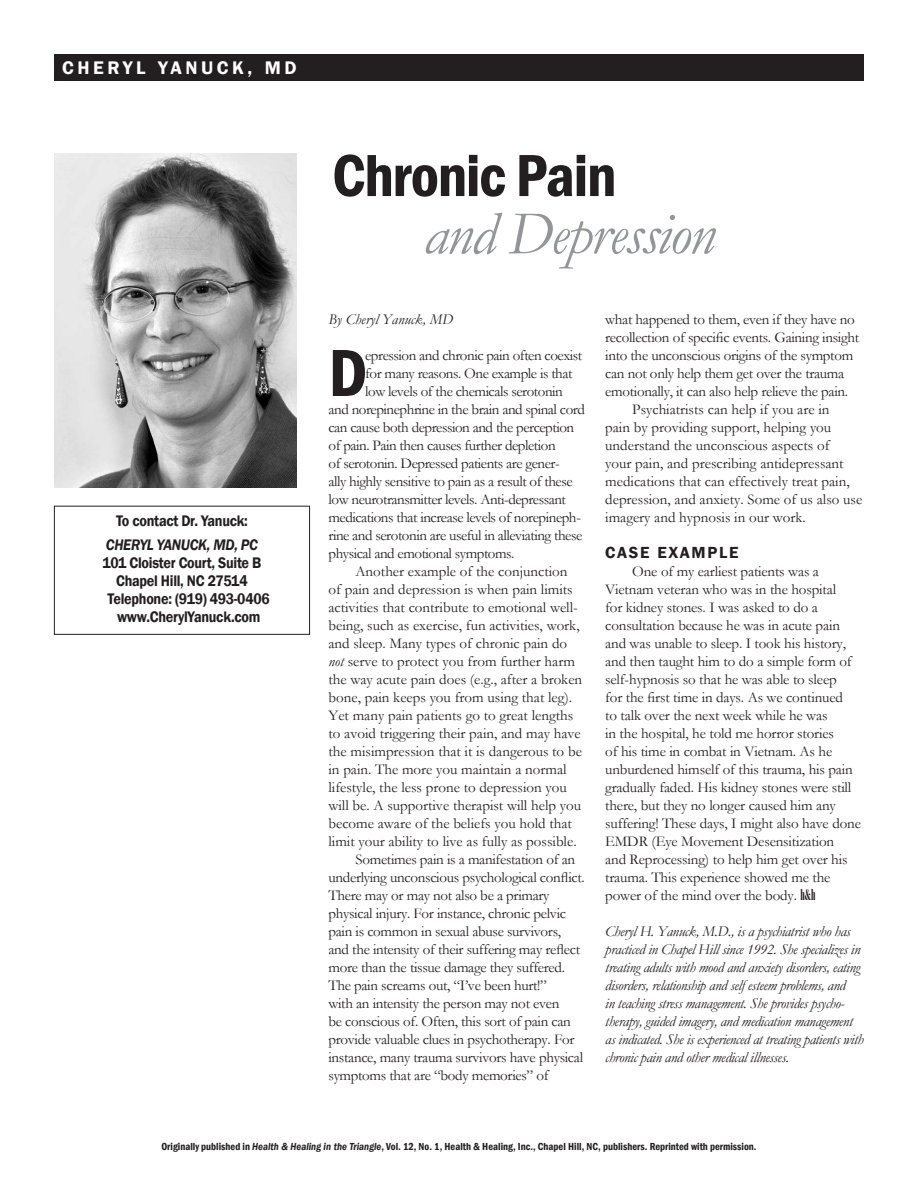
<style>
.page{position:relative;width:918px;height:1188px;background:#fff}
.page>*{position:absolute;margin:0;border:0;box-sizing:border-box;transform-origin:0 0}
.t1{font:600 condensed 69px "Franklin Gothic";color:#231f20}
.t2{font:italic 61.5px "Garamond";letter-spacing:-.03em;color:#939598}
.t3{font:600 condensed 61.5px "Franklin Gothic";letter-spacing:-.02em;color:#231f20}
.t4{font:600 18.75px "Franklin Gothic";color:#fff}
.t5{font:600 16.5px "Franklin Gothic";color:#231f20}
.t6{font:600 15.75px/18px "Franklin Gothic";letter-spacing:-.02em;color:#231f20;text-align:center;scale:.9 1}
.t7{font:italic 600 15.75px "Franklin Gothic";letter-spacing:-.02em;color:#231f20;scale:.9 1}
.t8{font:15px/18px "Garamond";letter-spacing:-.01em;color:#231f20}
.t9{font:15px "Garamond";letter-spacing:-.03em;color:#231f20}
.t10{font:italic 15px/18px "Garamond";letter-spacing:-.02em;color:#231f20}
.t11{font:italic 15px "Garamond";color:#231f20}
.t12{font:600 condensed 10.5px "Franklin Gothic";color:#231f20}
.s1{font-style:italic}
.s2{font-family:"Onyx"}
.s3{font-style:italic;font-stretch:normal}
</style>
<div class="page">
<div style="left:54px;top:54px;width:810px;height:27px;background:#231f20"></div>
<div style="left:54px;top:506px;width:256px;height:129px;border:1px solid #231f20"></div>
<img style="left:54px;top:153px;width:243px;height:335px">
<p class="t4" style="left:62px;top:56px;width:15px">cheryl</p>
<p class="t4" style="left:158px;top:56px;width:123px">ya nuck, md</p>
<p class="t6" style="left:116px;top:512px;width:148px">To contact Dr. Yanuck:</p>
<p class="t7" style="left:106px;top:535px;width:171px">CHERYL YANUCK, MD, PC</p>
<p class="t6" style="left:102px;top:554px;width:187px">101 Cloister Court, Suite B<br>Chapel Hill, NC 27514<br>Telephone: (919) 493-0406 www.CherylYanuck.com</p>
<h2 class="t3" style="left:332px;top:134px;width:286px">Chronic Pain</h2>
<h2 class="t2" style="left:424px;top:192px;width:294px">and Depression</h2>
<p class="t11" style="left:328px;top:309px;width:126px">By Cheryl Yanuck, MD</p>
<h1 class="t1" style="left:328px;top:327px;width:40px">D</h1>
<p class="t9" style="left:365px;top:345px;width:218px">epression and chronic pain often coexist</p>
<p class="t9" style="left:365px;top:363px;width:209px">for many reasons. One example is that</p>
<p class="t9" style="left:365px;top:381px;width:199px">low levels of the chemicals serotonin</p>
<p class="t9" style="left:328px;top:399px;width:258px">and norepinephrine in the brain and spinal cord</p>
<p class="t9" style="left:328px;top:417px;width:247px">can cause both depression and the perception</p>
<p class="t9" style="left:328px;top:435px;width:229px">of pain. Pain then causes further depletion</p>
<p class="t9" style="left:328px;top:453px;width:233px">of serotonin. Depressed patients are gener-</p>
<p class="t9" style="left:328px;top:471px;width:246px">ally highly sensitive to pain as a result of these</p>
<p class="t9" style="left:328px;top:489px;width:239px">low neurotransmitter levels. Anti-depressant</p>
<p class="t9" style="left:328px;top:507px;width:254px">medications that increase levels of norepineph-</p>
<p class="t9" style="left:328px;top:525px;width:255px">rine and serotonin are useful in alleviating these</p>
<p class="t9" style="left:328px;top:543px;width:188px">physical and emotional symptoms.</p>
<p class="t8" style="left:356px;top:562px;width:213px">Another example of the conjunction</p>
<p class="t8" style="left:328px;top:580px;width:246px">of pain and depression is when pain limits</p>
<p class="t8" style="left:328px;top:598px;width:251px">activities that contribute to emotional well-</p>
<p class="t8" style="left:328px;top:616px;width:253px">being, such as exercise, fun activities, work,</p>
<p class="t8" style="left:328px;top:634px;width:240px">and sleep. Many types of chronic pain do</p>
<p class="t8" style="left:328px;top:652px;width:248px"><span class="s1">not</span> serve to protect you from further harm</p>
<p class="t8" style="left:328px;top:670px;width:255px">the way acute pain does (e.g., after a broken</p>
<p class="t8" style="left:328px;top:688px;width:245px">bone, pain keeps you from using that leg).</p>
<p class="t8" style="left:328px;top:706px;width:246px">Yet many pain patients go to great lengths</p>
<p class="t8" style="left:328px;top:724px;width:254px">to avoid triggering their pain, and may have</p>
<p class="t8" style="left:328px;top:742px;width:255px">the misimpression that it is dangerous to be</p>
<p class="t8" style="left:328px;top:760px;width:240px">in pain. The more you maintain a normal</p>
<p class="t8" style="left:328px;top:778px;width:240px">lifestyle, the less prone to depression you</p>
<p class="t8" style="left:328px;top:796px;width:254px">will be. A supportive therapist will help you</p>
<p class="t8" style="left:328px;top:814px;width:245px">become aware of the beliefs you hold that</p>
<p class="t8" style="left:328px;top:832px;width:250px">limit your ability to live as fully as possible.</p>
<p class="t8" style="left:356px;top:850px;width:221px">Sometimes pain is a manifestation of an</p>
<p class="t8" style="left:328px;top:868px;width:258px">underlying unconscious psychological conflict.</p>
<p class="t8" style="left:328px;top:886px;width:222px">There may or may not also be a primary</p>
<p class="t8" style="left:328px;top:904px;width:239px">physical injury. For instance, chronic pelvic</p>
<p class="t8" style="left:328px;top:922px;width:234px">pain is common in sexual abuse survivors,</p>
<p class="t8" style="left:328px;top:940px;width:253px">and the intensity of their suffering may reflect</p>
<p class="t8" style="left:328px;top:958px;width:238px">more than the tissue damage they suffered.</p>
<p class="t8" style="left:328px;top:976px;width:220px">The pain screams out, “I’ve been hurt!”</p>
<p class="t8" style="left:328px;top:994px;width:232px">with an intensity the person may not even</p>
<p class="t8" style="left:328px;top:1012px;width:244px">be conscious of. Often, this sort of pain can</p>
<p class="t8" style="left:328px;top:1030px;width:247px">provide valuable clues in psychotherapy. For</p>
<p class="t8" style="left:328px;top:1048px;width:256px">instance, many trauma survivors have physical</p>
<p class="t8" style="left:328px;top:1066px;width:222px">symptoms that are “body memories” of</p>
<p class="t8" style="left:605px;top:310px;width:251px">what happened to them, even if they have no</p>
<p class="t8" style="left:605px;top:328px;width:255px">recollection of specific events. Gaining insight</p>
<p class="t8" style="left:605px;top:346px;width:250px">into the unconscious origins of the symptom</p>
<p class="t8" style="left:605px;top:364px;width:241px">can not only help them get over the trauma</p>
<p class="t8" style="left:605px;top:382px;width:244px">emotionally, it can also help relieve the pain.</p>
<p class="t8" style="left:632px;top:400px;width:199px">Psychiatrists can help if you are in</p>
<p class="t8" style="left:605px;top:418px;width:228px">pain by providing support, helping you</p>
<p class="t8" style="left:605px;top:436px;width:226px">understand the unconscious aspects of</p>
<p class="t8" style="left:605px;top:454px;width:240px">your pain, and prescribing antidepressant</p>
<p class="t8" style="left:605px;top:472px;width:246px">medications that can effectively treat pain,</p>
<p class="t8" style="left:605px;top:490px;width:259px">depression, and anxiety. Some of us also use</p>
<p class="t8" style="left:605px;top:508px;width:202px">imagery and hypnosis in our work.</p>
<p class="t5" style="left:605px;top:542px;width:24px">Case</p>
<p class="t5" style="left:657px;top:542px;width:36px">Example</p>
<p class="t8" style="left:605px;top:562px;width:257px;text-indent:27px">One of my earliest patients was a Vietnam veteran who was in the hospital<br>for kidney stones. I was asked to do a consultation because he was in acute pain and was unable to sleep. I took his history, and then taught him to do a simple form of self-hypnosis so that he was able to sleep<br>for the first time in days. As we continued<br>to talk over the next week while he was<br>in the hospital, he told me horror stories<br>of his time in combat in Vietnam. As he unburdened himself of this trauma, his pain gradually faded. His kidney stones were still there, but they no longer caused him any suffering! These days, I might also have done EMDR (Eye Movement Desensitization<br>and Reprocessing) to help him get over his trauma. This experience showed me the power of the mind over the body. <span class="s2">h&amp;h</span></p>
<p class="t10" style="left:605px;top:922px;width:260px">Cheryl H. Yanuck, M.D., is a psychiatrist who has practiced in Chapel Hill since 1992. She specializes in treating adults with mood and anxiety disorders, eating disorders, relationship and self esteem problems, and<br>in teaching stress management. She provides psycho&shy;therapy, guided imagery, and medication management as indicated. She is experienced at treating patients with chronic pain and other medical illnesses.</p>
<p class="t12" style="left:161px;top:1139px;width:597px">Originally published in <span class="s3">Health &amp; Healing in the Triangle</span>, Vol. 12, No. 1, Health &amp; Healing, Inc., Chapel Hill, NC, publishers. Reprinted with permission.</p>
</div>
